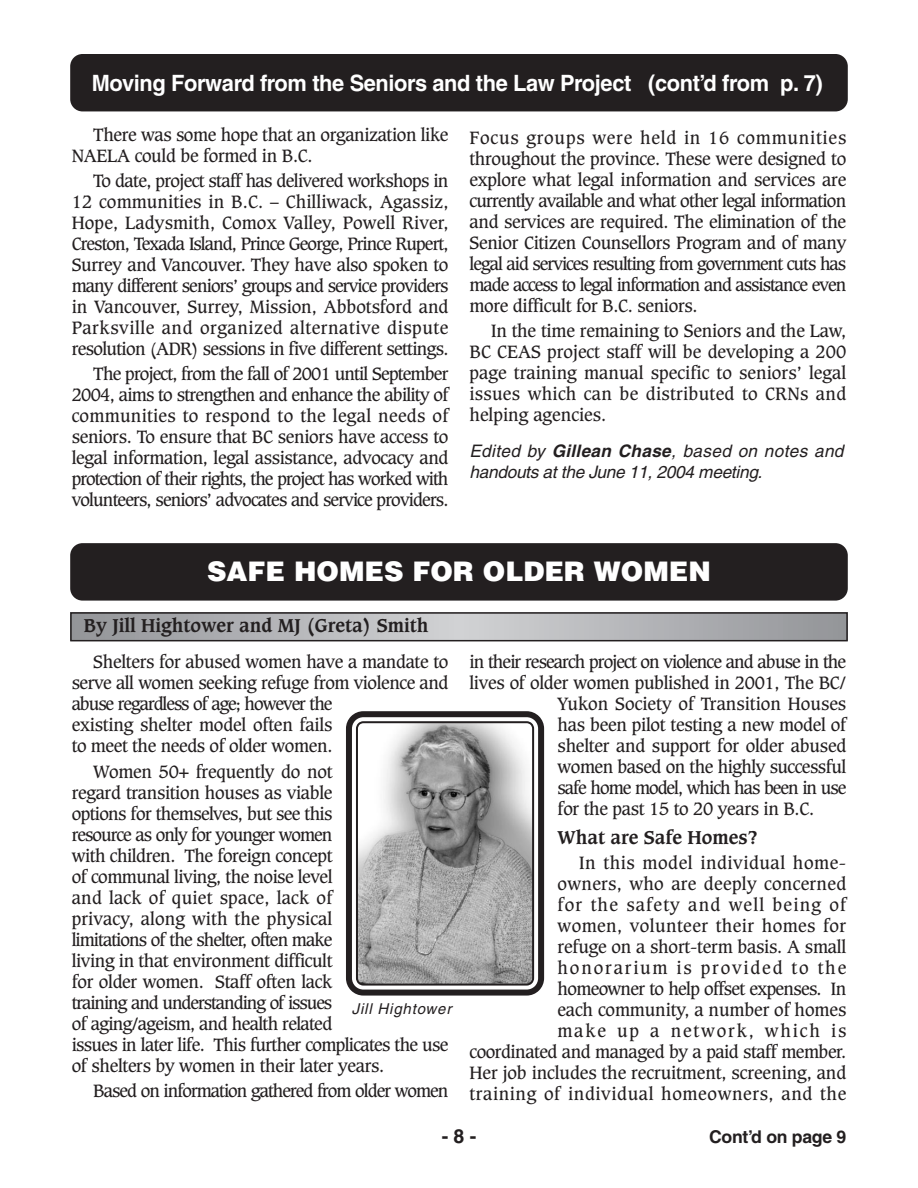
<style>
.page{position:relative;width:918px;height:1188px;background:#fff}
.page>*{position:absolute;margin:0;border:0;box-sizing:border-box;transform-origin:0 0}
.t1{font:900 27px "Helvetica";color:#fff}
.t2{font:700 22.5px "Helvetica";letter-spacing:-.015em;color:#fff}
.t3{font:700 19.5px "Helvetica";color:#231f20}
.t4{font:700 18px "Caxton";color:#231f20}
.t5{font:700 17.7px "Helvetica";letter-spacing:-.015em;color:#231f20}
.t6{font:17.25px/21px "Caxton";letter-spacing:-.02em;color:#231f20;text-align:justify}
.t7{font:17.25px/21px "Caxton";letter-spacing:.015em;color:#231f20;text-align:right}
.t8{font:17.25px "Caxton";letter-spacing:-.055em;color:#231f20}
.t9{font:italic 17.25px/21px "Helvetica";letter-spacing:-.015em;color:#231f20}
.t10{font:17.25px "Caxton";letter-spacing:-.05em;color:#231f20}
.t11{font:17.25px "Caxton";color:#231f20}
.t12{font:italic 15px "Helvetica";letter-spacing:.055em;color:#231f20}
.s1{font-weight:700}
</style>
<div class="page">
<div style="left:70px;top:54px;width:778px;height:57px;background:#231f20"></div>
<div style="left:70px;top:543px;width:778px;height:58px;background:#231f20"></div>
<div style="left:255px;top:613px;width:408px;height:28px;background:#b1b2b5"></div>
<div style="left:280px;top:613px;width:358px;height:28px;background:#b5b6b9"></div>
<div style="left:304px;top:613px;width:310px;height:28px;background:#b9babd"></div>
<div style="left:329px;top:613px;width:260px;height:28px;background:#bdbec1"></div>
<div style="left:354px;top:613px;width:210px;height:28px;background:#c1c2c4"></div>
<div style="left:379px;top:613px;width:160px;height:28px;background:#c5c6c8"></div>
<div style="left:404px;top:613px;width:110px;height:28px;background:#c9cacc"></div>
<div style="left:429px;top:613px;width:60px;height:28px;background:#cdced0"></div>
<div style="left:454px;top:613px;width:10px;height:28px;background:#d1d2d4"></div>
<div style="left:70px;top:612px;width:778px;height:29px;border:2px solid #231f20"></div>
<svg style="left:346px;top:711px;width:199px;height:285px"></svg>
<svg style="left:355px;top:720px;width:180px;height:267px"></svg>
<h2 class="t2" style="left:92px;top:75px;width:733px">Moving Forward from the Seniors and the Law Project (cont’d from p. 7)</h2>
<p class="t6" style="left:470px;top:128px;width:378px">Focus groups were held in 16 communities throughout the province. These were designed to explore what legal information and services are currently available and what other legal information and services are required. The elimination of the Senior Citizen Counsellors Program and of many legal aid services resulting from government cuts has made access to legal information and assistance even more difficult for B.C. seniors.</p>
<p class="t6" style="left:470px;top:322px;width:378px;text-indent:22px">In the time remaining to Seniors and the Law, BC CEAS project staff will be developing a 200 page training manual specific to seniors’ legal issues which can be distributed to CRNs and helping agencies.</p>
<p class="t9" style="left:470px;top:442px;width:376px">Edited by <span class="s1">Gillean Chase</span>, based on notes and handouts at the June 11, 2004 meeting.</p>
<p class="t6" style="left:72px;top:125px;width:378px;text-indent:22px">There was some hope that an organization like<br>NAELA could be formed in B.C.</p>
<p class="t6" style="left:72px;top:172px;width:378px;text-indent:22px">To date, project staff has delivered workshops in 12 communities in B.C. – Chilliwack, Agassiz, Hope, Ladysmith, Comox Valley, Powell River, Creston, Texada Island, Prince George, Prince Rupert, Surrey and Vancouver. They have also spoken to many different seniors’ groups and service providers in Vancouver, Surrey, Mission, Abbotsford and Parksville and organized alternative dispute resolution (ADR) sessions in five different settings.</p>
<p class="t6" style="left:72px;top:365px;width:378px;text-indent:22px">The project, from the fall of 2001 until September 2004, aims to strengthen and enhance the ability of communities to respond to the legal needs of seniors. To ensure that BC seniors have access to legal information, legal assistance, advocacy and protection of their rights, the project has worked with volunteers, seniors’ advocates and service providers.</p>
<h1 class="t1" style="left:207px;top:561px;width:505px">SAFE HOMES FOR OLDER WOMEN</h1>
<p class="t4" style="left:84px;top:617px;width:346px">By Jill Hightower and MJ (Greta) Smith</p>
<p class="t10" style="left:470px;top:654px;width:378px">in their research project on violence and abuse in the</p>
<p class="t6" style="left:470px;top:674px;width:378px">lives of older women published in 2001, The BC/</p>
<p class="t11" style="left:558px;top:696px;width:290px">Yukon Society of Transition Houses</p>
<p class="t6" style="left:558px;top:716px;width:290px">has been pilot testing a new model of</p>
<p class="t6" style="left:558px;top:737px;width:290px">shelter and support for older abused</p>
<p class="t6" style="left:558px;top:758px;width:290px">women based on the highly successful</p>
<p class="t8" style="left:558px;top:780px;width:290px">safe home model, which has been in use</p>
<p class="t6" style="left:558px;top:800px;width:258px">for the past 15 to 20 years in B.C.</p>
<p class="t4" style="left:558px;top:829px;width:202px">What are Safe Homes?</p>
<p class="t7" style="left:469px;top:854px;width:378px">In this model individual home-<br>owners, who are deeply concerned<br>for the safety and well being of<br>women, volunteer their homes for<br>refuge on a short-term basis. A small honorarium is provided to the homeowner to help offset expenses. In<br>each community, a number of homes<br>make up a network, which is coordinated and managed by a paid staff member.<br>Her job includes the recruitment, screening, and training of individual homeowners, and the</p>
<p class="t6" style="left:72px;top:653px;width:378px;text-align:left;text-indent:22px">Shelters for abused women have a mandate to serve all women seeking refuge from violence and abuse regardless of age; however the<br>existing shelter model often fails<br>to meet the needs of older women.</p>
<p class="t6" style="left:72px;top:762px;width:378px;text-align:left;text-indent:22px">Women 50+ frequently do not<br>regard transition houses as viable<br>options for themselves, but see this<br>resource as only for younger women<br>with children. The foreign concept<br>of communal living, the noise level<br>and lack of quiet space, lack of<br>privacy, along with the physical<br>limitations of the shelter, often make<br>living in that environment difficult<br>for older women. Staff often lack<br>training and understanding of issues<br>of aging/ageism, and health related<br>issues in later life. This further complicates the use of shelters by women in their later years.</p>
<p class="t8" style="left:93px;top:1083px;width:357px">Based on information gathered from older women</p>
<p class="t12" style="left:352px;top:1003px;width:101px">Jill Hightower</p>
<p class="t3" style="left:442px;top:1129px;width:36px">- 8 -</p>
<p class="t5" style="left:709px;top:1130px;width:139px">Cont’d on page 9</p>
</div>
